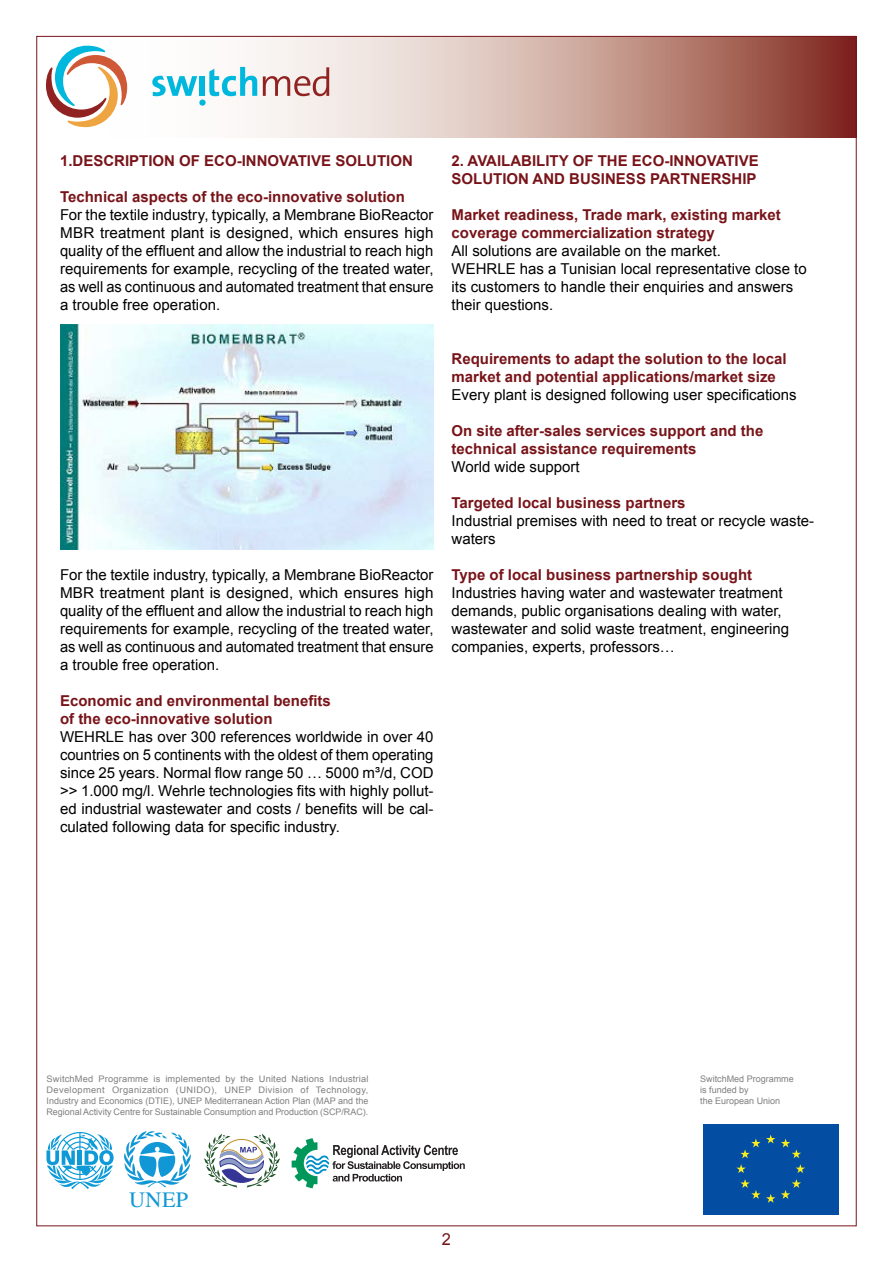
<style>
.page{position:relative;width:893px;height:1263px;background:#fff}
.page>*{position:absolute;margin:0;border:0;box-sizing:border-box;transform-origin:0 0}
.t1{font:21.9px "Times";color:#1197d5}
.t2{font:16.5px "Arial";color:#781419}
.t3{font:15px/18px "Arial";color:#000;text-align:justify}
.t4{font:700 15px/18px "Arial";color:#781419}
.t5{font:9px/10.8px "Arial";color:#7f7f7f}
</style>
<div class="page">
<svg style="left:83px;top:38px;width:772px;height:100px"></svg>
<svg style="left:46px;top:46px;width:81px;height:81px"></svg>
<svg style="left:263px;top:67px;width:66px;height:29px"></svg>
<svg style="left:152px;top:67px;width:105px;height:39px"></svg>
<svg style="left:703px;top:1214px;width:136px;height:1px"></svg>
<div style="left:703px;top:1124px;width:136px;height:90px;background:#034ea2"></div>
<svg style="left:740px;top:1134px;width:35px;height:24px"></svg>
<svg style="left:736px;top:1164px;width:10px;height:9px"></svg>
<svg style="left:740px;top:1179px;width:35px;height:24px"></svg>
<svg style="left:781px;top:1179px;width:20px;height:20px"></svg>
<svg style="left:796px;top:1164px;width:9px;height:9px"></svg>
<svg style="left:781px;top:1138px;width:20px;height:20px"></svg>
<svg style="left:46px;top:1132px;width:68px;height:57px"></svg>
<svg style="left:124px;top:1131px;width:67px;height:56px"></svg>
<svg style="left:204px;top:1133px;width:76px;height:54px"></svg>
<svg style="left:292px;top:1138px;width:173px;height:50px"></svg>
<img style="left:60px;top:324px;width:373px;height:225px">
<p class="t4" style="left:60px;top:152px;width:354px">1.DESCRIPTION OF ECO-INNOVATIVE SOLUTION</p>
<p class="t4" style="left:60px;top:188px;width:346px">Technical aspects of the eco-innovative solution</p>
<p class="t3" style="left:60px;top:205px;width:375px">For the textile industry, typically, a Membrane BioReactor MBR treatment plant is designed, which ensures high quality of the effluent and allow the industrial to reach high requirements for example, recycling of the treated water, as well as continuous and automated treatment that ensure a trouble free operation.</p>
<p class="t3" style="left:60px;top:565px;width:375px">For the textile industry, typically, a Membrane BioReactor MBR treatment plant is designed, which ensures high quality of the effluent and allow the industrial to reach high requirements for example, recycling of the treated water, as well as continuous and automated treatment that ensure a trouble free operation.</p>
<p class="t4" style="left:60px;top:692px;width:272px">Economic and environmental benefits of the eco-innovative solution</p>
<p class="t3" style="left:60px;top:727px;width:375px">WEHRLE has over 300 references worldwide in over 40 countries on 5 continents with the oldest of them operating since 25 years. Normal flow range 50 … 5000 m³/d, COD &gt;&gt; 1.000 mg/l. Wehrle technologies fits with highly pollut&shy;ed industrial wastewater and costs / benefits will be cal&shy;culated following data for specific industry.</p>
<p class="t4" style="left:452px;top:152px;width:309px">2. AVAILABILITY OF THE ECO-INNOVATIVE<br>SOLUTION AND BUSINESS PARTNERSHIP</p>
<p class="t4" style="left:452px;top:206px;width:331px">Market readiness, Trade mark, existing market coverage commercialization strategy</p>
<p class="t3" style="left:452px;top:241px;width:357px;text-align:left">All solutions are available on the market.<br>WEHRLE has a Tunisian local representative close to its customers to handle their enquiries and answers their questions.</p>
<p class="t4" style="left:452px;top:350px;width:337px">Requirements to adapt the solution to the local market and potential applications/market size</p>
<p class="t3" style="left:452px;top:385px;width:347px">Every plant is designed following user specifications</p>
<p class="t4" style="left:452px;top:422px;width:313px">On site after-sales services support and the technical assistance requirements</p>
<p class="t3" style="left:452px;top:457px;width:130px">World wide support</p>
<p class="t4" style="left:452px;top:494px;width:235px">Targeted local business partners</p>
<p class="t3" style="left:452px;top:511px;width:364px">Industrial premises with need to treat or recycle waste&shy;waters</p>
<p class="t4" style="left:452px;top:566px;width:302px">Type of local business partnership sought</p>
<p class="t3" style="left:452px;top:583px;width:339px;text-align:left">Industries having water and wastewater treatment demands, public organisations dealing with water, wastewater and solid waste treatment, engineering companies, experts, professors…</p>
<p class="t5" style="left:46px;top:1074px;width:324px;text-align:justify">SwitchMed Programme is implemented by the United Nations Industrial Development Organization (UNIDO), UNEP Division of Technology, Industry and Economics (DTIE), UNEP Mediterranean Action Plan (MAP and the Regional Activity Centre for Sustainable Consumption and Production (SCP/RAC).</p>
<h1 class="t1" style="left:129px;top:1179px;width:61px">UNEP</h1>
<p class="t2" style="left:442px;top:1228px;width:11px">2</p>
<p class="t5" style="left:700px;top:1074px;width:95px">SwitchMed Programme is funded by<br>the European Union</p>
</div>
